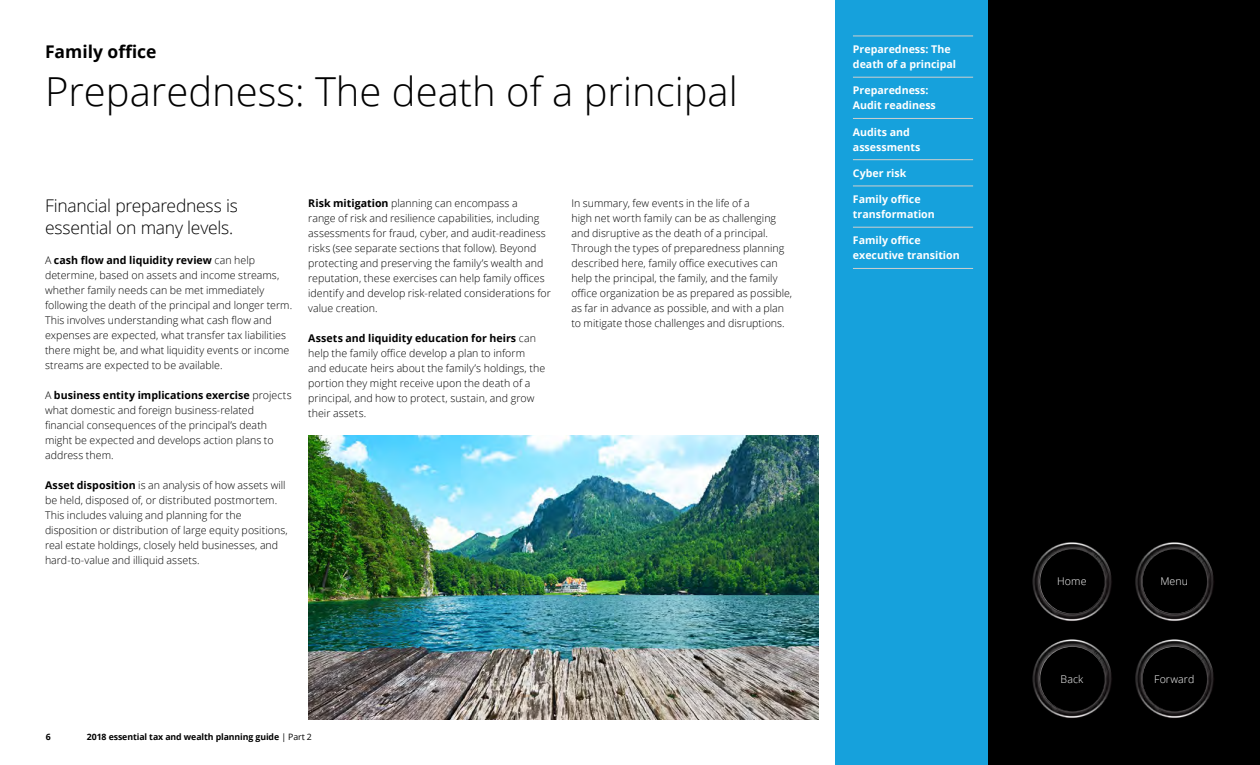
<style>
.page{position:relative;width:1260px;height:765px;background:#fff}
.page>*{position:absolute;margin:0;border:0;box-sizing:border-box;transform-origin:0 0}
.t1{font:300 40px "Open Sans";color:#000}
.t2{font:300 17.5px/22.5px "Open Sans";letter-spacing:-.015em;color:#000}
.t3{font:700 17.5px "Open Sans";color:#000}
.t4{font:300 10.62px/15px "Open Sans";letter-spacing:.005em;color:#000}
.t5{font:700 10.62px/15px "Open Sans";color:#fff}
.t6{font:300 10.62px "Open Sans";letter-spacing:.005em;color:#fff}
.t7{font:700 8.75px "Open Sans";letter-spacing:-.01em;color:#000}
.s1{font-weight:700}
.s2{font-weight:400}
</style>
<div class="page">
<div style="left:987px;top:0;width:273px;height:765px;background:#000"></div>
<img style="left:1032px;top:639px;width:81px;height:81px;border-radius:40px">
<div style="left:1040px;top:647px;width:65px;height:64px;background:#000;border-radius:50%"></div>
<img style="left:1134px;top:639px;width:81px;height:81px;border-radius:40px">
<div style="left:1143px;top:647px;width:64px;height:64px;background:#000;border-radius:50%"></div>
<img style="left:1134px;top:541px;width:81px;height:81px;border-radius:40px">
<div style="left:1143px;top:549px;width:64px;height:65px;background:#000;border-radius:50%"></div>
<img style="left:1032px;top:541px;width:81px;height:81px;border-radius:40px">
<div style="left:1040px;top:549px;width:65px;height:65px;background:#000;border-radius:50%"></div>
<img style="left:308px;top:435px;width:511px;height:285px">
<div style="left:835px;top:0;width:152px;height:765px;background:#16a1dc"></div>
<hr style="left:853px;top:36px;width:120px;height:1px;background:#d0d0ce">
<hr style="left:853px;top:77px;width:120px;height:1px;background:#d0d0ce">
<hr style="left:853px;top:118px;width:120px;height:1px;background:#d0d0ce">
<hr style="left:853px;top:159px;width:120px;height:1px;background:#d0d0ce">
<hr style="left:853px;top:186px;width:120px;height:1px;background:#d0d0ce">
<hr style="left:853px;top:227px;width:120px;height:1px;background:#d0d0ce">
<hr style="left:853px;top:268px;width:120px;height:1px;background:#d0d0ce">
<h2 class="t3" style="left:45px;top:40px;width:113px">Family office</h2>
<h1 class="t1" style="left:45px;top:64px;width:694px">Preparedness: The death of a principal</h1>
<h2 class="t2" style="left:45px;top:194px;width:194px">Financial preparedness is essential on many levels.</h2>
<p class="t4" style="left:45px;top:253px;width:249px">A <span class="s1">cash flow and liquidity review</span> can help determine, based on assets and income streams, whether family needs can be met immediately following the death of the principal and longer term.<br>This involves understanding what cash flow and expenses are expected, what transfer tax liabilities there might be, and what liquidity events or income streams are expected to be available.</p>
<p class="t4" style="left:45px;top:388px;width:248px">A <span class="s1">business entity implications exercise</span> projects what domestic and foreign business-related financial consequences of the principal’s death might be expected and develops action plans to address them.</p>
<p class="t4" style="left:45px;top:478px;width:244px"><span class="s1">Asset disposition</span> is an analysis of how assets will be held, disposed of, or distributed postmortem.<br>This includes valuing and planning for the disposition or distribution of large equity positions, real estate holdings, closely held businesses, and hard-to-value and illiquid assets.</p>
<p class="t4" style="left:308px;top:195px;width:244px"><span class="s1">Risk mitigation</span> planning can encompass a<br>range of risk and resilience capabilities, including assessments for fraud, cyber, and audit-readiness risks (see separate sections that follow). Beyond protecting and preserving the family’s wealth and reputation, these exercises can help family offices identify and develop risk-related considerations for value creation.</p>
<p class="t4" style="left:308px;top:330px;width:239px"><span class="s1">Assets and liquidity education for heirs</span> can help the family office develop a plan to inform and educate heirs about the family’s holdings, the portion they might receive upon the death of a principal, and how to protect, sustain, and grow their assets.</p>
<p class="t4" style="left:571px;top:195px;width:222px">In summary, few events in the life of a<br>high net worth family can be as challenging and disruptive as the death of a principal.<br>Through the types of preparedness planning described here, family office executives can help the principal, the family, and the family office organization be as prepared as possible, as far in advance as possible, and with a plan to mitigate those challenges and disruptions.</p>
<p class="t5" style="left:853px;top:42px;width:105px">Preparedness: The death of a principal</p>
<p class="t5" style="left:853px;top:83px;width:84px">Preparedness:<br>Audit readiness</p>
<p class="t5" style="left:853px;top:124px;width:69px">Audits and assessments</p>
<p class="t5" style="left:853px;top:165px;width:55px">Cyber risk</p>
<p class="t5" style="left:853px;top:192px;width:83px">Family office transformation</p>
<p class="t5" style="left:853px;top:233px;width:108px">Family office executive transition</p>
<p class="t7" style="left:46px;top:731px;width:6px">6</p>
<p class="t7" style="left:87px;top:731px;width:227px">2018 essential tax and wealth planning guide <span class="s2">| Part 2</span></p>
<p class="t6" style="left:1057px;top:574px;width:31px">Home</p>
<p class="t6" style="left:1160px;top:574px;width:29px">Menu</p>
<p class="t6" style="left:1061px;top:672px;width:24px">Back</p>
<p class="t6" style="left:1154px;top:672px;width:42px">Forward</p>
</div>
